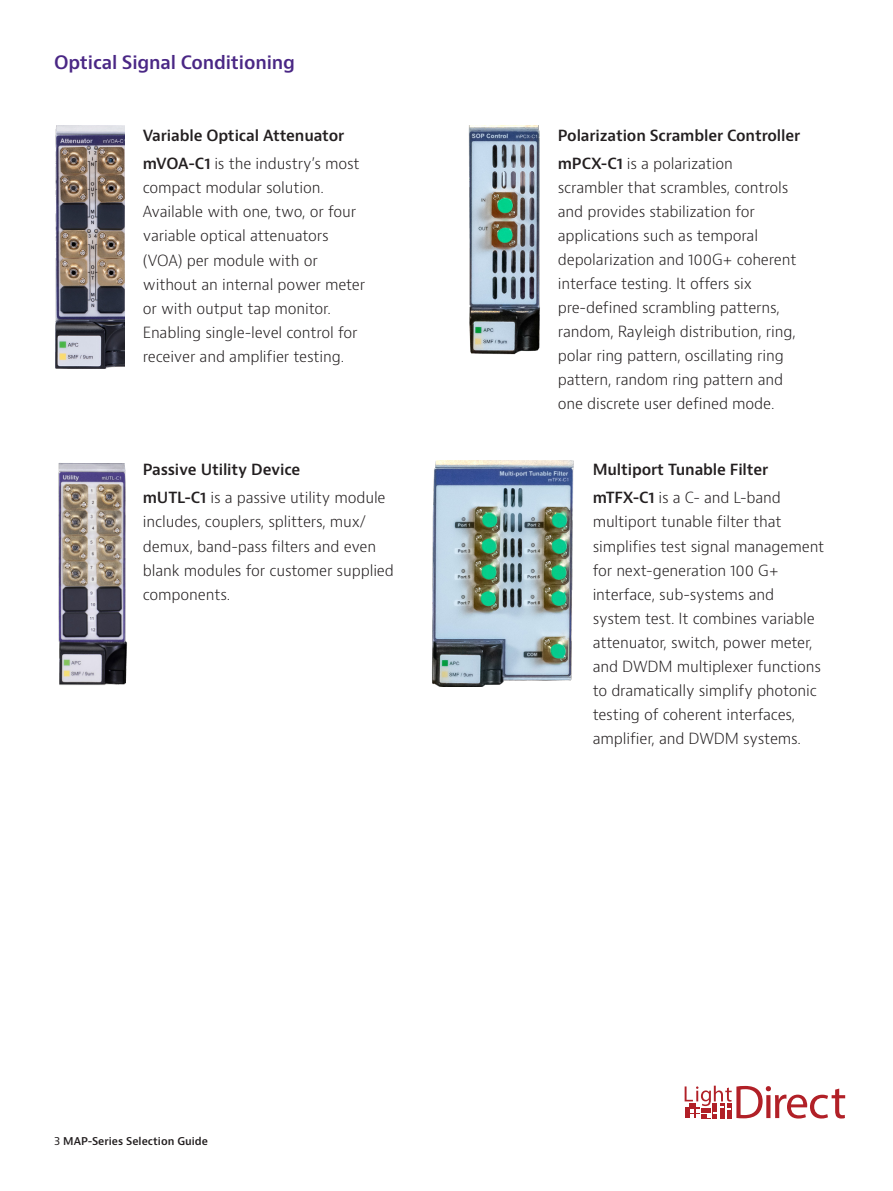
<style>
.page{position:relative;width:893px;height:1191px;background:#fff}
.page>*{position:absolute;margin:0;border:0;box-sizing:border-box;transform-origin:0 0}
.H2_Heading_Purple_12{font:600 18px "Bernino Sans";letter-spacing:-.01em;color:#4a2785}
.P_10_16{font:300 15px/24px "Bernino Sans";letter-spacing:-.01em;color:#231f20}
.H3_Heading_Level_3{font:600 15px "Bernino Sans";letter-spacing:-.01em;color:#231f20}
.t1{font:600 10.5px "Bernino Sans";color:#231f20}
.s1{font-weight:600}
.s2{font-weight:400}
</style>
<div class="page">
<img style="left:55px;top:125px;width:69px;height:243px">
<img style="left:468px;top:125px;width:72px;height:230px">
<img style="left:58px;top:463px;width:69px;height:222px">
<img style="left:432px;top:460px;width:142px;height:226px">
<svg style="left:685px;top:1085px;width:160px;height:33px"></svg>
<p class="H2_Heading_Purple_12" style="left:54px;top:50px;width:242px">Optical Signal Conditioning</p>
<p class="H3_Heading_Level_3" style="left:143px;top:126px;width:203px">Variable Optical Attenuator</p>
<p class="P_10_16" style="left:143px;top:152px;width:224px"><span class="s1">mVOA-C1</span> is the industry’s most compact modular solution.<br>Available with one, two, or four variable optical attenuators (VOA) per module with or without an internal power meter or with output tap monitor.<br>Enabling single-level control for receiver and amplifier testing.</p>
<p class="H3_Heading_Level_3" style="left:143px;top:460px;width:159px">Passive Utility Device</p>
<p class="P_10_16" style="left:143px;top:486px;width:253px"><span class="s1">mUTL-C1</span> is a passive utility module includes, couplers, splitters, mux/ demux, band-pass filters and even blank modules for customer supplied components.</p>
<p class="t1" style="left:54px;top:1134px;width:156px"><span class="s2">3</span> MAP-Series Selection Guide</p>
<p class="H3_Heading_Level_3" style="left:558px;top:125px;width:244px">Polarization Scrambler Controller</p>
<p class="P_10_16" style="left:558px;top:152px;width:240px"><span class="s1">mPCX-C1</span> is a polarization scrambler that scrambles, controls and provides stabilization for applications such as temporal depolarization and 100G+ coherent interface testing. It offers six pre-defined scrambling patterns, random, Rayleigh distribution, ring, polar ring pattern, oscillating ring pattern, random ring pattern and one discrete user defined mode.</p>
<p class="H3_Heading_Level_3" style="left:593px;top:460px;width:177px">Multiport Tunable Filter</p>
<p class="P_10_16" style="left:593px;top:486px;width:233px"><span class="s1">mTFX-C1</span> is a C- and L-band multiport tunable filter that simplifies test signal management for next-generation 100 G+ interface, sub-systems and system test. It combines variable attenuator, switch, power meter, and DWDM multiplexer functions to dramatically simplify photonic testing of coherent interfaces, amplifier, and DWDM systems.</p>
</div>
